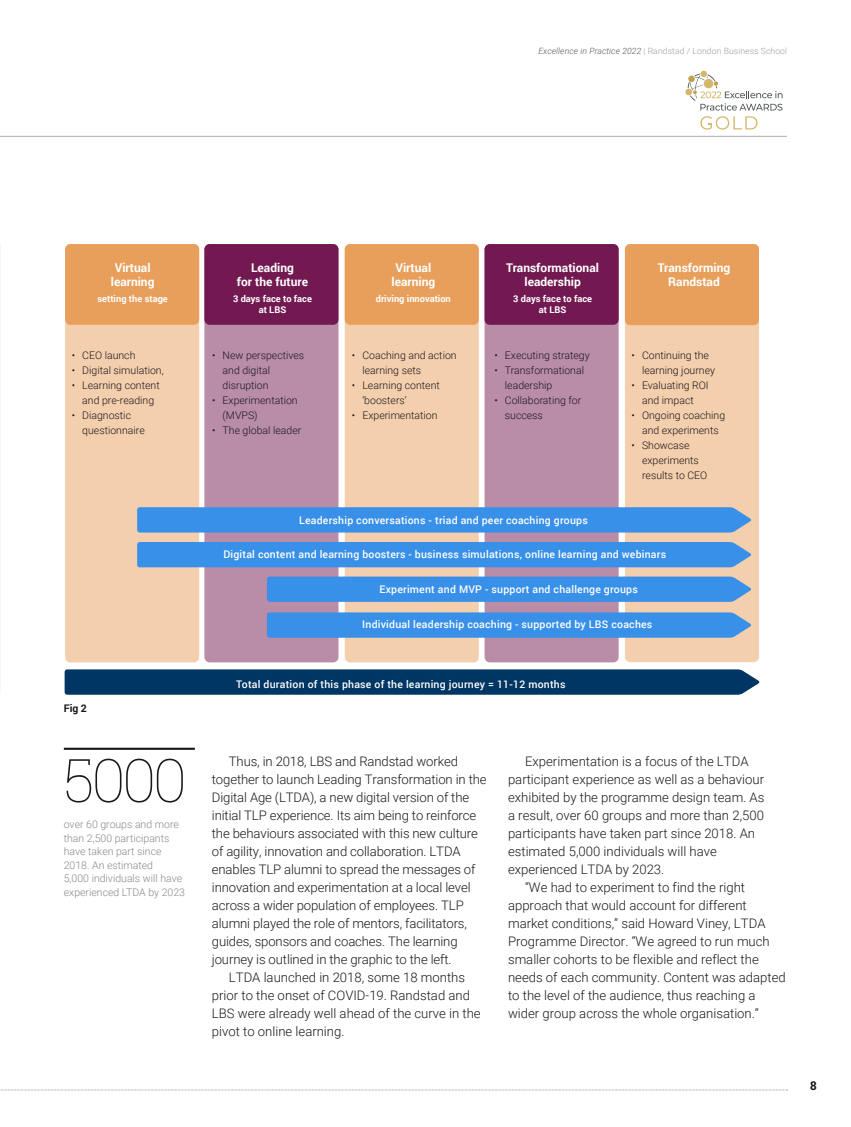
<style>
.page{position:relative;width:851px;height:1127px;background:#fff}
.page>*{position:absolute;margin:0;border:0;box-sizing:border-box;transform-origin:0 0}
.t1{font:100 60px "Roboto Slab";color:#1a171c}
.t2{font:300 13.2px/18px "Roboto";color:#1a171c}
.t3{font:700 12px/14.4px "Roboto";color:#fff;text-align:center}
.t4{font:700 12px "Roboto Slab";color:#1a171c}
.t5{font:300 10.5px/15px "Roboto";color:#1a171c}
.t6{font:500 10.5px "Roboto";letter-spacing:.02em;color:#fff}
.t7{font:300 10.5px/13.5px "Roboto";color:#87888a}
.t8{font:700 10.5px "Roboto";color:#1a171c}
.t9{font:700 9.3px/11.1px "Roboto";color:#fff;text-align:center}
.t10{font:300 8.7px "Roboto";letter-spacing:.01em;color:#9d9ea0}
.s1{font-style:italic;color:#58585a}
</style>
<div class="page">
<svg style="left:0;top:1089px;width:787px;height:1px"></svg>
<hr style="left:0;top:136px;width:786px;height:1px;background:#b1b3b4">
<hr style="left:64px;top:748px;width:131px;height:2px;background:#1a171c">
<div style="left:65px;top:244px;width:134px;height:418px;background:#f4cfad;border-radius:5px"></div>
<div style="left:345px;top:244px;width:133px;height:418px;background:#f4cfad;border-radius:5px"></div>
<div style="left:624px;top:244px;width:134px;height:418px;background:#f4cfad;border-radius:5px"></div>
<div style="left:204px;top:244px;width:134px;height:418px;background:#b98ca8;border-radius:5px"></div>
<div style="left:484px;top:244px;width:134px;height:418px;background:#b98ca8;border-radius:5px"></div>
<div style="left:65px;top:244px;width:134px;height:81px;background:#e89f5c;border-radius:5px"></div>
<div style="left:204px;top:244px;width:134px;height:81px;background:#731951;border-radius:5px"></div>
<div style="left:345px;top:244px;width:133px;height:81px;background:#e89f5c;border-radius:5px"></div>
<div style="left:484px;top:244px;width:134px;height:81px;background:#731951;border-radius:5px"></div>
<div style="left:624px;top:244px;width:134px;height:81px;background:#e89f5c;border-radius:5px"></div>
<div style="left:137px;top:507px;width:614px;height:25px;background:#3890e9"></div>
<svg style="left:65px;top:669px;width:694px;height:26px;background:#093d68"></svg>
<div style="left:137px;top:542px;width:614px;height:25px;background:#3890e9"></div>
<svg style="left:267px;top:576px;width:484px;height:26px;background:#3f92e6"></svg>
<svg style="left:267px;top:612px;width:484px;height:26px;background:#3f92e6"></svg>
<div style="left:685px;top:89px;width:7px;height:6px;background:#d4b76b;border-radius:50%"></div>
<div style="left:700px;top:71px;width:7px;height:6px;background:#d4b76b;border-radius:50%"></div>
<svg style="left:687px;top:74px;width:95px;height:56px"></svg>
<p class="t10" style="left:538px;top:45px;width:250px"><span class="s1">Excellence in Practice 2022</span> | Randstad / London Business School</p>
<p class="t3" style="left:111px;top:260px;width:45px">Virtual learning</p>
<p class="t9" style="left:97px;top:293px;width:72px">setting the stage</p>
<p class="t5" style="left:72px;top:347px;width:65px">• CEO launch</p>
<p class="t5" style="left:72px;top:362px;width:93px">• Digital simulation,</p>
<p class="t5" style="left:72px;top:377px;width:89px;text-align:center">• Learning content and pre-reading</p>
<p class="t5" style="left:82px;top:407px;width:64px;text-indent:-11px">• Diagnostic questionnaire</p>
<p class="t8" style="left:64px;top:701px;width:25px">Fig 2</p>
<h1 class="t1" style="left:64px;top:739px;width:125px">5000</h1>
<p class="t7" style="left:64px;top:817px;width:123px">over 60 groups and more than 2,500 participants have taken part since<br>2018. An estimated<br>5,000 individuals will have experienced LTDA by 2023</p>
<p class="t3" style="left:237px;top:260px;width:73px">Leading<br>for the future</p>
<p class="t9" style="left:233px;top:293px;width:80px">3 days face to face at LBS</p>
<p class="t5" style="left:222px;top:347px;width:83px;text-indent:-11px">• New perspectives and digital disruption</p>
<p class="t5" style="left:222px;top:392px;width:77px;text-indent:-11px">• Experimentation (MVPS)</p>
<p class="t5" style="left:212px;top:422px;width:91px">• The global leader</p>
<p class="t3" style="left:391px;top:260px;width:45px">Virtual learning</p>
<p class="t9" style="left:376px;top:293px;width:77px">driving innovation</p>
<p class="t5" style="left:362px;top:347px;width:96px;text-indent:-11px">• Coaching and action learning sets</p>
<p class="t5" style="left:362px;top:377px;width:79px;text-indent:-11px">• Learning content ‘boosters’</p>
<p class="t5" style="left:352px;top:407px;width:87px">• Experimentation</p>
<p class="t3" style="left:506px;top:260px;width:94px">Transformational leadership</p>
<p class="t9" style="left:513px;top:293px;width:80px">3 days face to face at LBS</p>
<p class="t5" style="left:494px;top:347px;width:97px">• Executing strategy</p>
<p class="t5" style="left:505px;top:362px;width:81px;text-indent:-11px">• Transformational leadership</p>
<p class="t5" style="left:505px;top:392px;width:78px;text-indent:-11px">• Collaborating for success</p>
<p class="t3" style="left:657px;top:260px;width:74px">Transforming<br>Randstad</p>
<p class="t5" style="left:642px;top:347px;width:74px;text-indent:-11px">• Continuing the learning journey</p>
<p class="t5" style="left:631px;top:377px;width:79px;text-align:center">• Evaluating ROI and impact</p>
<p class="t5" style="left:631px;top:407px;width:95px;text-align:center">• Ongoing coaching and experiments</p>
<p class="t5" style="left:642px;top:437px;width:67px;text-indent:-11px">• Showcase experiments results to CEO</p>
<p class="t6" style="left:299px;top:512px;width:290px">Leadership conversations - triad and peer coaching groups</p>
<p class="t6" style="left:223px;top:547px;width:444px">Digital content and learning boosters - business simulations, online learning and webinars</p>
<p class="t6" style="left:379px;top:582px;width:260px">Experiment and MVP - support and challenge groups</p>
<p class="t6" style="left:362px;top:617px;width:291px">Individual leadership coaching - supported by LBS coaches</p>
<p class="t6" style="left:236px;top:677px;width:331px">Total duration of this phase of the learning journey = 11-12 months</p>
<p class="t2" style="left:229px;top:752px;width:230px">Thus, in 2018, LBS and Randstad worked</p>
<p class="t2" style="left:212px;top:770px;width:276px">together to launch Leading Transformation in the</p>
<p class="t2" style="left:212px;top:788px;width:259px">Digital Age (LTDA), a new digital version of the</p>
<p class="t2" style="left:212px;top:806px;width:266px">initial TLP experience. Its aim being to reinforce</p>
<p class="t2" style="left:212px;top:824px;width:267px">the behaviours associated with this new culture</p>
<p class="t2" style="left:212px;top:842px;width:250px">of agility, innovation and collaboration. LTDA</p>
<p class="t2" style="left:212px;top:860px;width:265px">enables TLP alumni to spread the messages of</p>
<p class="t2" style="left:212px;top:878px;width:260px">innovation and experimentation at a local level</p>
<p class="t2" style="left:212px;top:896px;width:253px">across a wider population of employees. TLP</p>
<p class="t2" style="left:212px;top:914px;width:256px">alumni played the role of mentors, facilitators,</p>
<p class="t2" style="left:212px;top:932px;width:247px">guides, sponsors and coaches. The learning</p>
<p class="t2" style="left:212px;top:950px;width:241px">journey is outlined in the graphic to the left.</p>
<p class="t2" style="left:229px;top:968px;width:238px">LTDA launched in 2018, some 18 months</p>
<p class="t2" style="left:212px;top:986px;width:259px">prior to the onset of COVID-19. Randstad and</p>
<p class="t2" style="left:212px;top:1004px;width:270px">LBS were already well ahead of the curve in the</p>
<p class="t2" style="left:212px;top:1022px;width:134px">pivot to online learning.</p>
<p class="t2" style="left:508px;top:752px;width:258px;text-indent:17px">Experimentation is a focus of the LTDA participant experience as well as a behaviour exhibited by the programme design team. As a result, over 60 groups and more than 2,500 participants have taken part since 2018. An estimated 5,000 individuals will have experienced LTDA by 2023.</p>
<p class="t2" style="left:508px;top:878px;width:279px;text-indent:17px">“We had to experiment to find the right approach that would account for different market conditions,” said Howard Viney, LTDA Programme Director. “We agreed to run much smaller cohorts to be flexible and reflect the needs of each community. Content was adapted to the level of the audience, thus reaching a wider group across the whole organisation.”</p>
<p class="t4" style="left:810px;top:1077px;width:8px">8</p>
</div>
